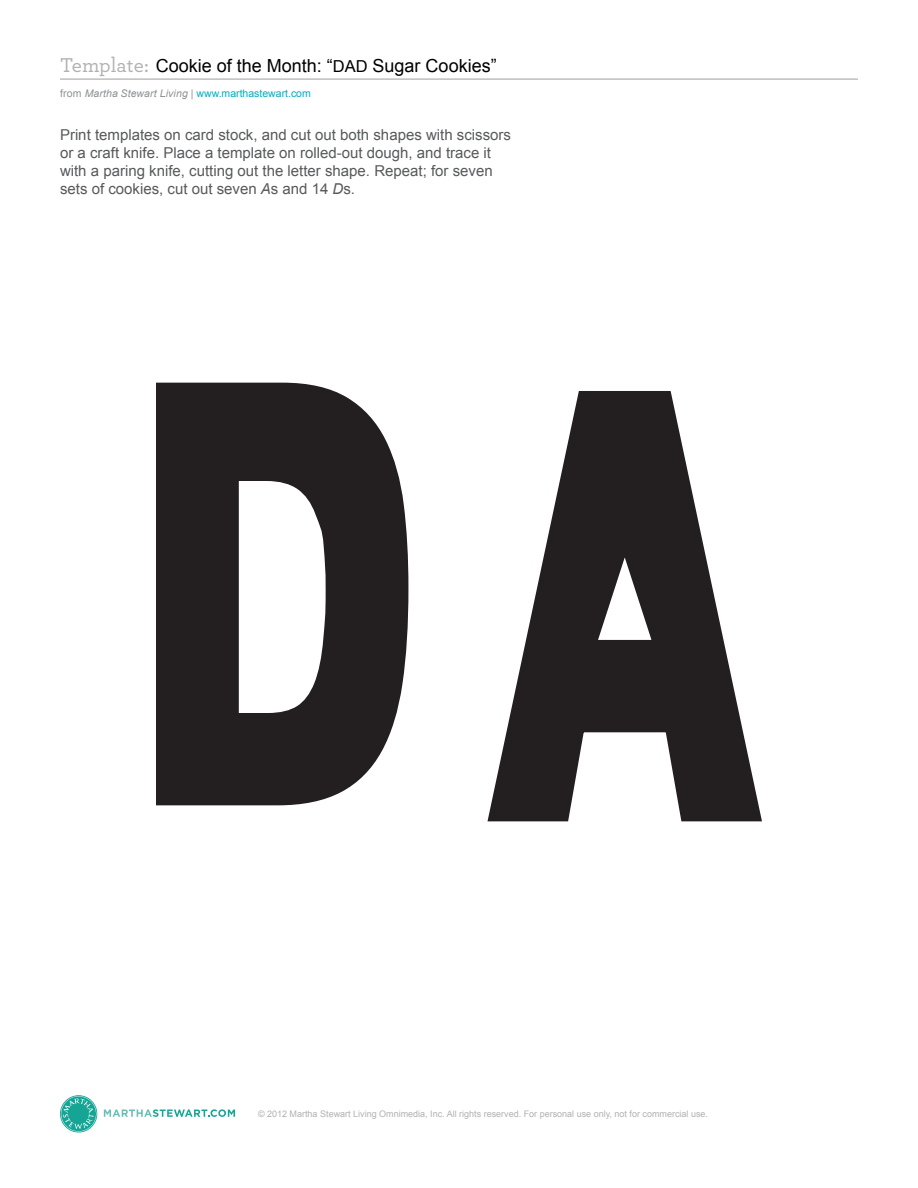
<style>
.page{position:relative;width:918px;height:1188px;background:#fff}
.page>*{position:absolute;margin:0;border:0;box-sizing:border-box;transform-origin:0 0}
.Template_Style{font:18px "Arial";color:#000}
.Body_Text{font:15px/18px "Arial";color:#57595b}
.Source{font:10.5px "Arial";color:#00adc0}
.Copyright{font:9px "Arial";color:#b1b1b1}
.s1{font-family:"Archer";font-size:21px;color:#b1b1b1}
.s2{font-size:16.5px}
.s3{color:#8e9295}
.s4{font-style:italic;color:#8e9295}
.s5{font-style:italic}
</style>
<div class="page">
<hr style="left:60px;top:78px;width:798px;height:2px;background:#bfbfc0">
<svg style="left:104px;top:1109px;width:131px;height:8px"></svg>
<svg style="left:60px;top:1095px;width:37px;height:38px"></svg>
<svg style="left:61px;top:1096px;width:35px;height:36px"></svg>
<svg style="left:156px;top:382px;width:253px;height:424px"></svg>
<svg style="left:487px;top:391px;width:275px;height:431px"></svg>
<p class="Template_Style" style="left:60px;top:54px;width:438px"><span class="s1">Template:</span> Cookie of the Month: “<span class="s2">DAD</span> Sugar Cookies”</p>
<p class="Source" style="left:60px;top:87px;width:252px"><span class="s3">from</span> <span class="s4">Martha Stewart Living</span> <span class="s3">|</span> www.marthastewart.com</p>
<p class="Body_Text" style="left:60px;top:126px;width:453px">Print templates on card stock, and cut out both shapes with scissors or a craft knife. Place a template on rolled-out dough, and trace it with a paring knife, cutting out the letter shape. Repeat; for seven sets of cookies, cut out seven <span class="s5">A</span>s and 14 <span class="s5">D</span>s.</p>
<p class="Copyright" style="left:258px;top:1108px;width:452px">© 2012 Martha Stewart Living Omnimedia, Inc. All rights reserved. For personal use only, not for commercial use.</p>
</div>
